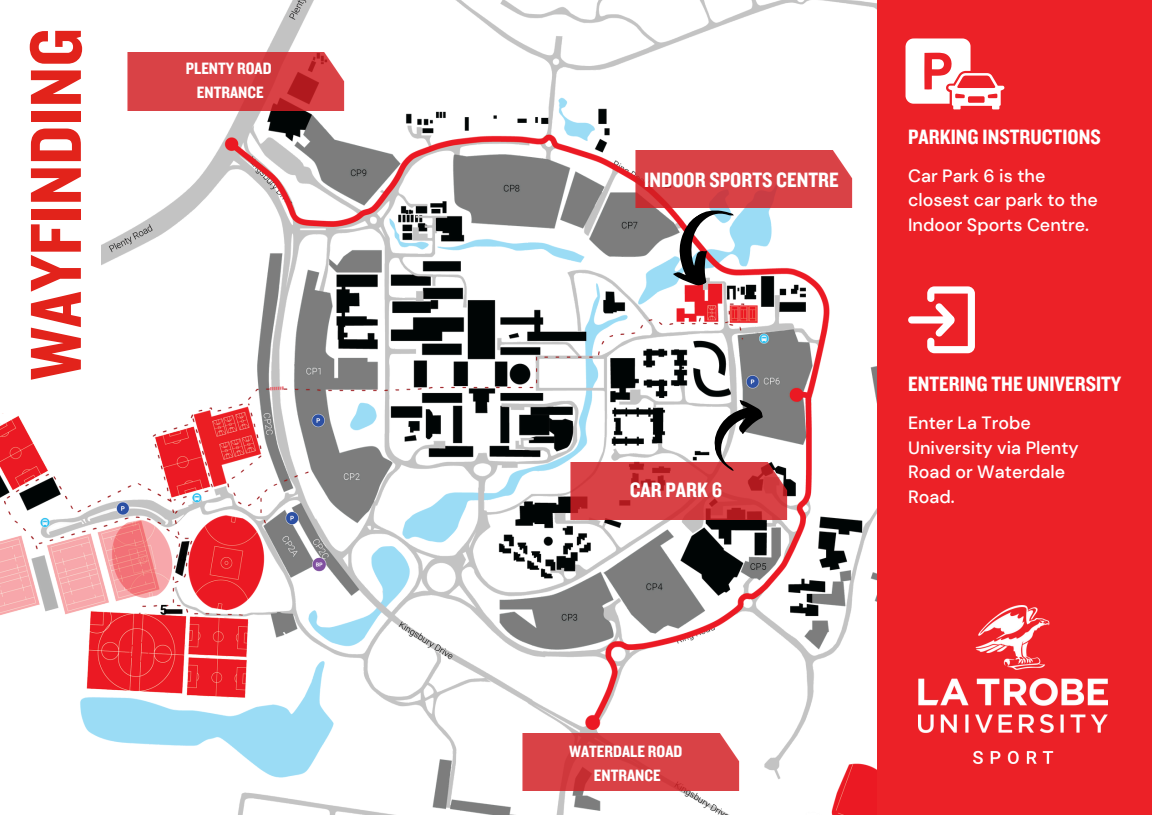
<style>
.page{position:relative;width:1152px;height:815px;background:#fff}
.page>*{position:absolute;margin:0;border:0;box-sizing:border-box;transform-origin:0 0}
.t1{font:75px "Knockout 50 Welterweight";color:#e2231b}
.t2{font:21.52px "Knockout 50 Welterweight";color:#fff}
.t3{font:500 17.77px/24.8px "DM Sans";color:#fff}
.t4{font:17.02px/23.6px "Knockout 50 Welterweight";color:#fff;text-align:center}
</style>
<div class="page">
<img style="left:0;top:0;width:877px;height:814px">
<div style="left:877px;top:0;width:275px;height:814px;background:#ec2127"></div>
<img style="left:491px;top:733px;width:272px;height:57px">
<img style="left:101px;top:53px;width:268px;height:57px">
<img style="left:605px;top:150px;width:272px;height:57px">
<img style="left:540px;top:462px;width:272px;height:58px">
<svg style="left:709px;top:397px;width:60px;height:76px"></svg>
<svg style="left:653px;top:199px;width:104px;height:96px"></svg>
<svg style="left:905px;top:38px;width:99px;height:71px"></svg>
<svg style="left:908px;top:286px;width:67px;height:67px"></svg>
<img style="left:919px;top:606px;width:188px;height:157px">
<div style="left:0;top:3px;width:101px;height:409px;background:#fff"></div>
<p class="t1" style="left:21px;top:380px;width:353px;rotate:-90deg">WAYFINDING</p>
<h2 class="t4" style="left:186px;top:57px;width:87px">PLENTY ROAD<br>ENTRANCE</h2>
<p class="t2" style="left:644px;top:169px;width:196px">INDOOR SPORTS CENTRE</p>
<p class="t2" style="left:630px;top:480px;width:94px">CAR PARK 6</p>
<p class="t2" style="left:908px;top:126px;width:194px">PARKING INSTRUCTIONS</p>
<h3 class="t3" style="left:908px;top:163px;width:191px">Car Park 6 is the closest car park to the<br>Indoor Sports Centre.</h3>
<p class="t2" style="left:908px;top:373px;width:215px">ENTERING THE UNIVERSITY</p>
<h2 class="t3" style="left:908px;top:410px;width:172px">Enter La Trobe<br>University via Plenty<br>Road or Waterdale<br>Road.</h2>
<p class="t4" style="left:569px;top:740px;width:115px">WATERDALE ROAD<br>ENTRANCE</p>
</div>
